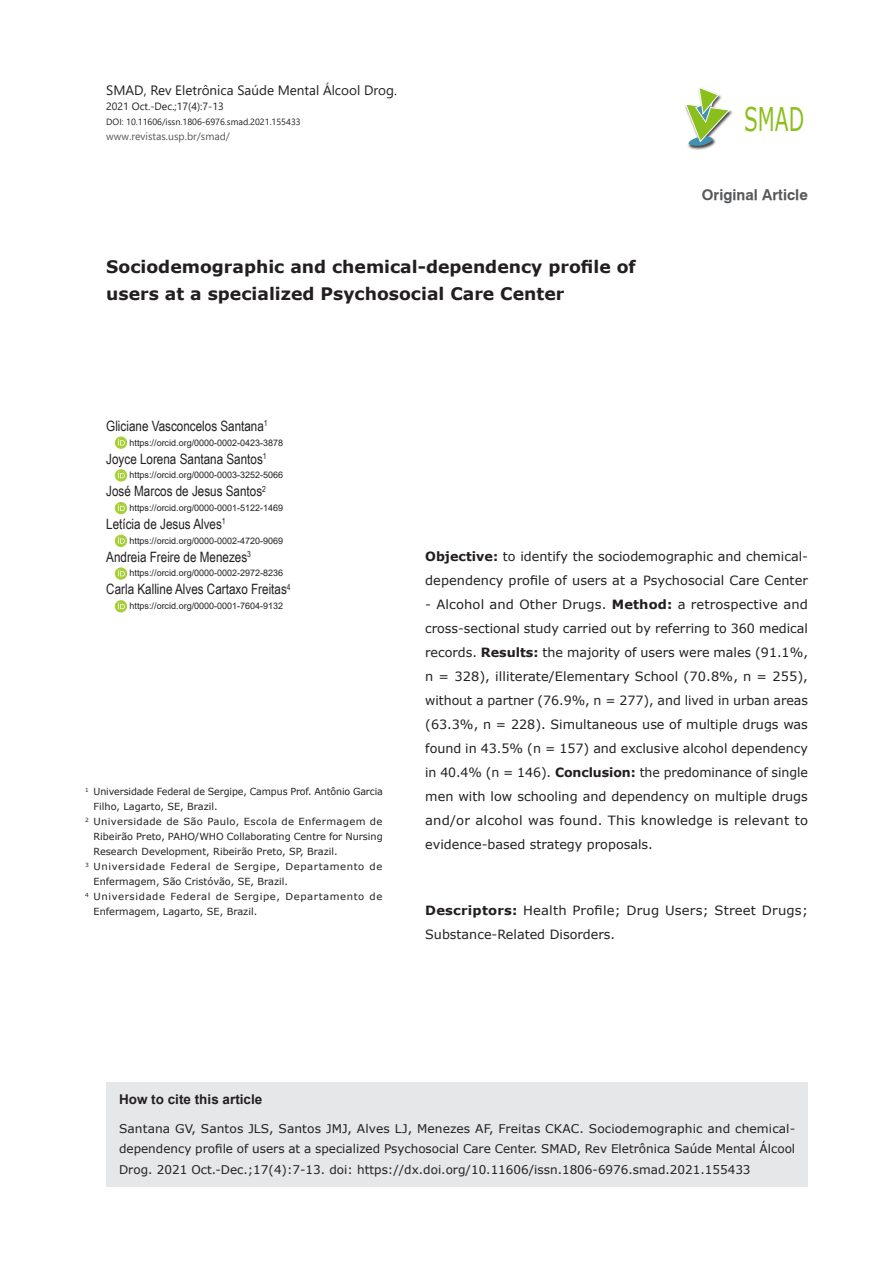
<style>
.page{position:relative;width:893px;height:1263px;background:#fff}
.page>*{position:absolute;margin:0;border:0;box-sizing:border-box;transform-origin:0 0}
.t1{font:32.55px "Verdana";color:#8bbf1d;scale:.62 1}
.Título{font:700 17.25px/27px "Verdana";color:#231f20}
.tipo_artigo{font:700 15px "Geneva";color:#57585a}
.Autor{font:14.25px "Arial Narrow";color:#231f20}
.Cab-Nomedarevista{font:13.5px "Segoe UI";color:#231f20}
.Como_citar_titulo{font:700 13.5px "Arial";color:#231f20}
.Resumo{font:12.75px/24px "Verdana";color:#231f20}
.Descritores{font:12.75px/24px "Verdana";letter-spacing:.015em;color:#231f20}
.Como_citar_texto{font:12px/20.2px "Verdana";color:#231f20;text-align:justify}
.site{font:10.5px "Segoe UI";color:#57585a}
.ano_n_eid{font:10.5px "Segoe UI";color:#231f20}
.Rodapé_Autor{font:9.75px/15px "Verdana";color:#231f20}
.Rodapé_Autor-2{font:9.75px/15px "Verdana";letter-spacing:.06em;color:#231f20}
.ORCID_NOVO{font:9px "Arial";color:#231f20}
.DOI{font:9px "Segoe UI";color:#231f20}
.s1{font-weight:700}
</style>
<div class="page">
<img style="left:688px;top:110px;width:45px;height:40px">
<svg style="left:685px;top:87px;width:46px;height:60px"></svg>
<div style="left:106px;top:1082px;width:702px;height:104px;background:#e6e7e9"></div>
<svg style="left:115px;top:436px;width:12px;height:13px"></svg>
<svg style="left:118px;top:439px;width:7px;height:6px"></svg>
<svg style="left:115px;top:469px;width:12px;height:13px"></svg>
<svg style="left:118px;top:471px;width:7px;height:7px"></svg>
<div style="left:115px;top:502px;width:12px;height:12px;background:#a6cf38;border-radius:50%"></div>
<svg style="left:118px;top:504px;width:7px;height:7px"></svg>
<div style="left:115px;top:535px;width:12px;height:12px;background:#a6cf38;border-radius:50%"></div>
<svg style="left:118px;top:537px;width:7px;height:7px"></svg>
<svg style="left:115px;top:567px;width:12px;height:13px"></svg>
<svg style="left:118px;top:570px;width:7px;height:6px"></svg>
<svg style="left:115px;top:600px;width:12px;height:12px"></svg>
<svg style="left:118px;top:602px;width:7px;height:7px"></svg>
<p class="Cab-Nomedarevista" style="left:106px;top:77px;width:292px">SMAD, Rev Eletrônica Saúde Mental Álcool Drog.</p>
<p class="ano_n_eid" style="left:106px;top:96px;width:119px">2021 Oct.-Dec.;17(4):7-13</p>
<p class="DOI" style="left:106px;top:113px;width:196px">DOI: 10.11606/issn.1806-6976.smad.2021.155433</p>
<p class="site" style="left:106px;top:126px;width:125px">www.revistas.usp.br/smad/</p>
<p class="Título" style="left:106px;top:253px;width:531px">Sociodemographic and chemical-dependency profile of users at a specialized Psychosocial Care Center</p>
<h1 class="t1" style="left:744px;top:97px;width:99px">SMAD</h1>
<p class="tipo_artigo" style="left:702px;top:186px;width:108px">Original Article</p>
<p class="Autor" style="left:106px;top:415px;width:163px">Gliciane Vasconcelos Santana<sup>1</sup></p>
<p class="ORCID_NOVO" style="left:130px;top:436px;width:155px">https://orcid.org/0000-0002-0423-3878</p>
<p class="Autor" style="left:106px;top:448px;width:162px">Joyce Lorena Santana Santos<sup>1</sup></p>
<p class="ORCID_NOVO" style="left:130px;top:469px;width:155px">https://orcid.org/0000-0003-3252-5066</p>
<p class="Autor" style="left:106px;top:481px;width:161px">José Marcos de Jesus Santos<sup>2</sup></p>
<p class="ORCID_NOVO" style="left:130px;top:502px;width:155px">https://orcid.org/0000-0001-5122-1469</p>
<p class="Autor" style="left:106px;top:513px;width:121px">Letícia de Jesus Alves<sup>1</sup></p>
<p class="ORCID_NOVO" style="left:130px;top:534px;width:155px">https://orcid.org/0000-0002-4720-9069</p>
<p class="Autor" style="left:106px;top:546px;width:146px">Andreia Freire de Menezes<sup>3</sup></p>
<p class="ORCID_NOVO" style="left:130px;top:567px;width:155px">https://orcid.org/0000-0002-2972-8236</p>
<p class="Autor" style="left:106px;top:579px;width:186px">Carla Kalline Alves Cartaxo Freitas<sup>4</sup></p>
<p class="ORCID_NOVO" style="left:130px;top:600px;width:155px">https://orcid.org/0000-0001-7604-9132</p>
<p class="Rodapé_Autor" style="left:94px;top:784px;width:291px;text-indent:-9px"><sup>1</sup> Universidade Federal de Sergipe, Campus Prof. Antônio Garcia<br>Filho, Lagarto, SE, Brazil.</p>
<p class="Rodapé_Autor" style="left:94px;top:814px;width:291px;text-align:justify;text-indent:-9px"><sup>2</sup> Universidade de São Paulo, Escola de Enfermagem de Ribeirão Preto, PAHO/WHO Collaborating Centre for Nursing Research Development, Ribeirão Preto, SP, Brazil.</p>
<p class="Rodapé_Autor-2" style="left:94px;top:859px;width:290px;text-indent:-9px"><sup>3</sup> Universidade Federal de Sergipe, Departamento de<br>Enfermagem, São Cristóvão, SE, Brazil.</p>
<p class="Rodapé_Autor-2" style="left:94px;top:889px;width:290px;text-indent:-9px"><sup>4</sup> Universidade Federal de Sergipe, Departamento de<br>Enfermagem, Lagarto, SE, Brazil.</p>
<p class="Resumo" style="left:425px;top:544px;width:384px"><span class="s1">Objective:</span> to identify the sociodemographic and chemical&shy;dependency profile of users at a Psychosocial Care Center</p>
<p class="Resumo" style="left:425px;top:592px;width:384px;text-align:justify">- Alcohol and Other Drugs. <span class="s1">Method:</span> a retrospective and cross-sectional study carried out by referring to 360 medical records. <span class="s1">Results:</span> the majority of users were males (91.1%, n = 328), illiterate/Elementary School (70.8%, n = 255), without a partner (76.9%, n = 277), and lived in urban areas (63.3%, n = 228). Simultaneous use of multiple drugs was found in 43.5% (n = 157) and exclusive alcohol dependency in 40.4% (n = 146). <span class="s1">Conclusion:</span> the predominance of single men with low schooling and dependency on multiple drugs and/or alcohol was found. This knowledge is relevant to evidence-based strategy proposals.</p>
<p class="Descritores" style="left:425px;top:898px;width:384px"><span class="s1">Descriptors:</span> Health Profile; Drug Users; Street Drugs;<br>Substance-Related Disorders.</p>
<p class="Como_citar_titulo" style="left:119px;top:1090px;width:145px">How to cite this article</p>
<p class="Como_citar_texto" style="left:119px;top:1118px;width:678px">Santana GV, Santos JLS, Santos JMJ, Alves LJ, Menezes AF, Freitas CKAC. Sociodemographic and chemical&shy;dependency profile of users at a specialized Psychosocial Care Center. SMAD, Rev Eletrônica Saúde Mental Álcool Drog. 2021 Oct.-Dec.;17(4):7-13. doi: https://dx.doi.org/10.11606/issn.1806-6976.smad.2021.155433</p>
</div>
